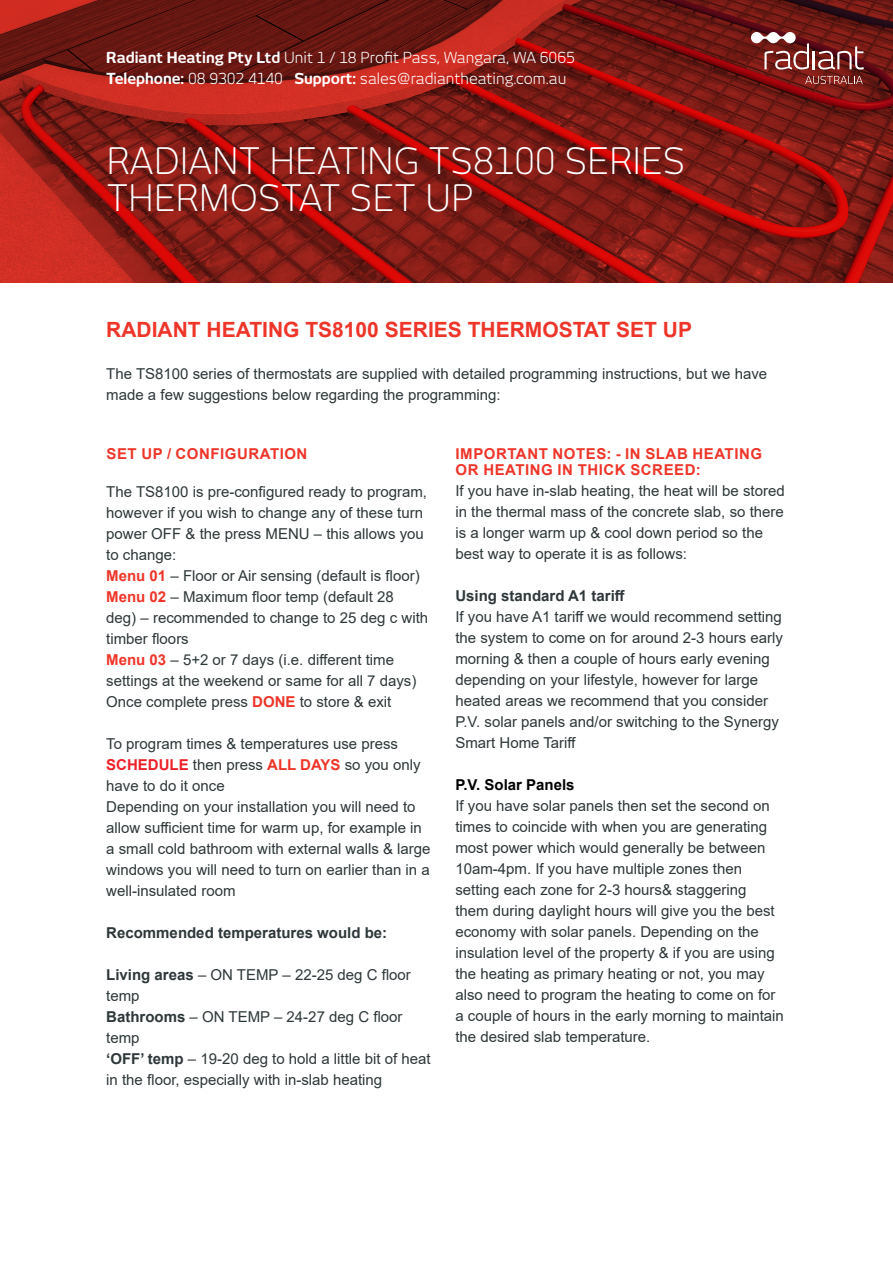
<style>
.page{position:relative;width:893px;height:1263px;background:#fff}
.page>*{position:absolute;margin:0;border:0;box-sizing:border-box;transform-origin:0 0}
.Top_header{font:300 36px/36px "New June";letter-spacing:.01em;color:#fff}
.Table_red_header{font:700 21px "Arial";color:#ee3529}
.Table_red_header-2{font:15px/21px "Arial";color:#2e3739}
.t1{font:15px/21px "New June";color:#fff}
.Table_red_header-3{font:700 15px/16.5px "Arial";letter-spacing:.035em;color:#ee3529}
.Table_red_header-4{font:700 15px "Arial";color:#2e3739}
.Table_red_header-5{font:700 15px "Arial";color:#000}
.s1{font-weight:700}
.s2{font-weight:700;color:#ee3529}
.s3{font-weight:700;color:#ec2029}
</style>
<div class="page">
<svg style="left:0;top:0;width:893px;height:283px;background:#861b15"></svg>
<svg style="left:818px;top:46px;width:46px;height:24px"></svg>
<hr style="left:812px;top:51px;width:3px;height:18px;background:#fff">
<svg style="left:751px;top:32px;width:58px;height:38px"></svg>
<svg style="left:805px;top:76px;width:58px;height:8px"></svg>
<p class="t1" style="left:106px;top:47px;width:470px"><span class="s1">Radiant Heating Pty Ltd</span> Unit 1 / 18 Profit Pass, Wangara, WA 6065<br><span class="s1">Telephone:</span> 08 9302 4140 <span class="s1">Support:</span> sales@radiantheating.com.au</p>
<p class="Top_header" style="left:107px;top:143px;width:580px">RADIANT HEATING TS8100 SERIES<br>THERMOSTAT SET UP</p>
<p class="Table_red_header" style="left:106px;top:315px;width:587px">RADIANT HEATING TS8100 SERIES THERMOSTAT SET UP</p>
<p class="Table_red_header-2" style="left:106px;top:364px;width:662px">The TS8100 series of thermostats are supplied with detailed programming instructions, but we have made a few suggestions below regarding the programming:</p>
<p class="Table_red_header-3" style="left:107px;top:446px;width:202px">SET UP / CONFIGURATION</p>
<p class="Table_red_header-2" style="left:106px;top:481px;width:322px">The TS8100 is pre-configured ready to program, however if you wish to change any of these turn power OFF &amp; the press MENU – this allows you to change:</p>
<p class="Table_red_header-2" style="left:106px;top:565px;width:315px"><span class="s2">Menu 01</span> – Floor or Air sensing (default is floor)</p>
<p class="Table_red_header-2" style="left:106px;top:586px;width:323px"><span class="s2">Menu 02</span> – Maximum floor temp (default 28<br>deg) – recommended to change to 25 deg c with timber floors</p>
<p class="Table_red_header-2" style="left:106px;top:649px;width:312px"><span class="s2">Menu 03</span> – 5+2 or 7 days (i.e. different time settings at the weekend or same for all 7 days)</p>
<p class="Table_red_header-2" style="left:106px;top:691px;width:287px">Once complete press <span class="s2">DONE</span> to store &amp; exit</p>
<p class="Table_red_header-2" style="left:106px;top:733px;width:316px">To program times &amp; temperatures use press<br><span class="s3">SCHEDULE</span> then press <span class="s2">ALL DAYS</span> so you only have to do it once</p>
<p class="Table_red_header-2" style="left:106px;top:796px;width:326px">Depending on your installation you will need to allow sufficient time for warm up, for example in a small cold bathroom with external walls &amp; large windows you will need to turn on earlier than in a well-insulated room</p>
<p class="Table_red_header-4" style="left:106px;top:922px;width:282px">Recommended temperatures would be:</p>
<p class="Table_red_header-2" style="left:106px;top:964px;width:306px"><span class="s1">Living areas</span> – ON TEMP – 22-25 deg C floor temp</p>
<p class="Table_red_header-2" style="left:106px;top:1006px;width:298px"><span class="s1">Bathrooms</span> – ON TEMP – 24-27 deg C floor temp</p>
<p class="Table_red_header-2" style="left:106px;top:1048px;width:326px"><span class="s1">‘OFF’ temp</span> – 19-20 deg to hold a little bit of heat in the floor, especially with in-slab heating</p>
<p class="Table_red_header-3" style="left:456px;top:445px;width:308px">IMPORTANT NOTES: - IN SLAB HEATING<br>OR HEATING IN THICK SCREED:</p>
<p class="Table_red_header-2" style="left:455px;top:480px;width:331px">If you have in-slab heating, the heat will be stored in the thermal mass of the concrete slab, so there is a longer warm up &amp; cool down period so the best way to operate it is as follows:</p>
<p class="Table_red_header-4" style="left:455px;top:585px;width:171px">Using standard A1 tariff</p>
<p class="Table_red_header-2" style="left:455px;top:606px;width:329px">If you have A1 tariff we would recommend setting the system to come on for around 2-3 hours early morning &amp; then a couple of hours early evening depending on your lifestyle, however for large heated areas we recommend that you consider P.V. solar panels and/or switching to the Synergy Smart Home Tariff</p>
<p class="Table_red_header-5" style="left:455px;top:774px;width:121px">P.V. Solar Panels</p>
<p class="Table_red_header-2" style="left:455px;top:795px;width:321px">If you have solar panels then set the second on times to coincide with when you are generating most power which would generally be between 10am-4pm. If you have multiple zones then setting each zone for 2-3 hours&amp; staggering them during daylight hours will give you the best economy with solar panels. Depending on the</p>
<p class="Table_red_header-2" style="left:455px;top:942px;width:330px">insulation level of the property &amp; if you are using the heating as primary heating or not, you may also need to program the heating to come on for a couple of hours in the early morning to maintain the desired slab temperature.</p>
</div>
